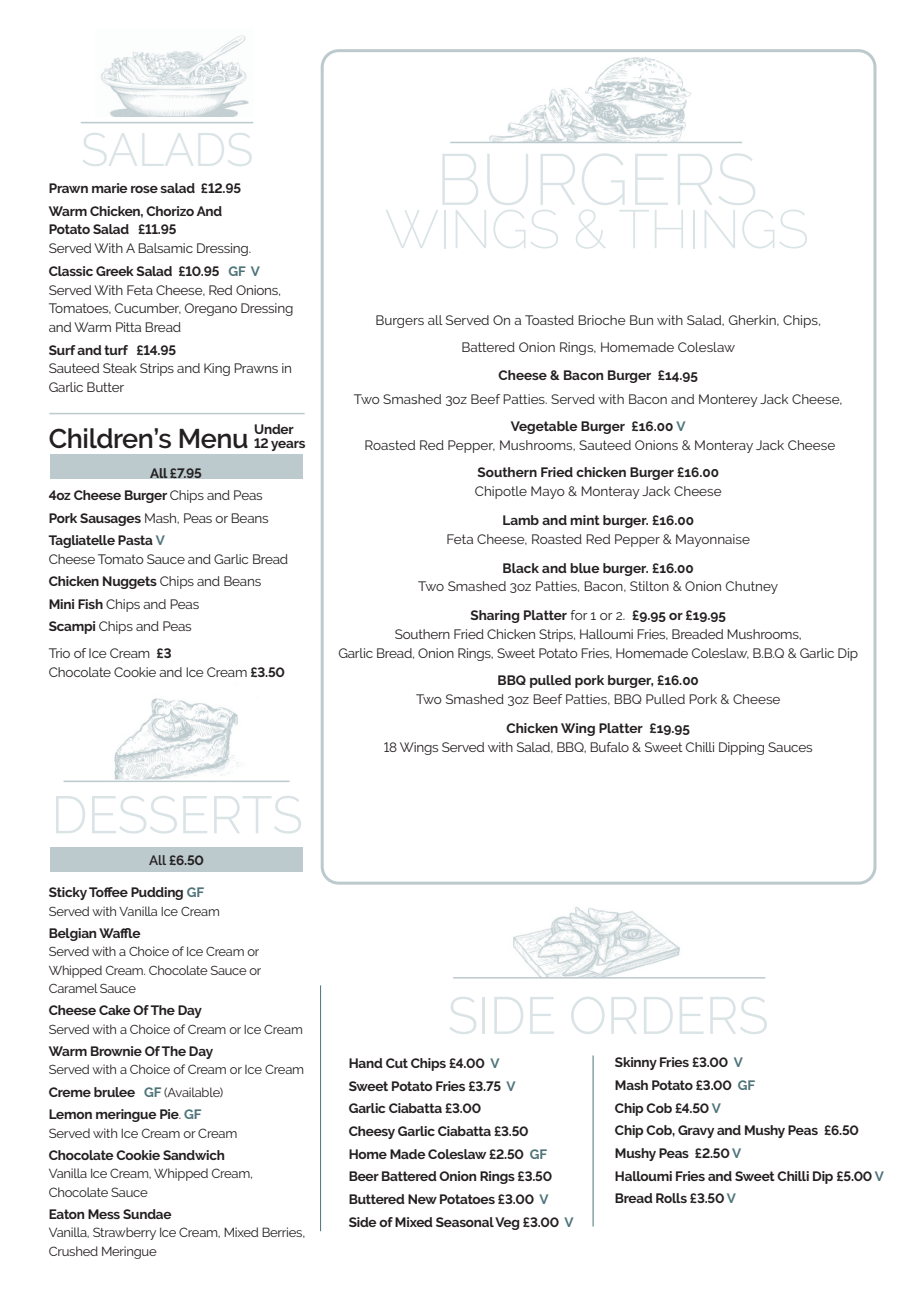
<style>
.page{position:relative;width:919px;height:1289px;background:#fff}
.page>*{position:absolute;margin:0;border:0;box-sizing:border-box;transform-origin:0 0}
.t1{font:200 72px "Raleway";letter-spacing:-.005em;color:#dae3e5}
.t2{font:200 54px "Raleway";letter-spacing:-.005em;color:#dae3e5}
.t3{font:300 52.5px "Raleway";letter-spacing:-.005em;color:#dae3e5}
.t4{font:300 52.05px "Raleway";letter-spacing:-.005em;color:#dae3e5}
.t5{font:300 46.5px "Raleway";letter-spacing:-.005em;color:#dae3e5}
.t6{font:600 27px "Raleway";letter-spacing:-.015em;color:#231f20}
.t7{font:13.5px/18.8px "Raleway";letter-spacing:-.015em;color:#231f20}
.t8{font:700 13.5px/22.6px "Raleway";letter-spacing:-.015em;color:#231f20}
.t9{font:13.05px/18.3px "Raleway";letter-spacing:-.02em;color:#231f20}
.t10{font:12.9px/18.3px "Raleway";letter-spacing:-.02em;color:#231f20}
.s1{font-weight:700}
.s2{font-weight:700;color:#4e747a}
.s3{font-weight:400}
.s4{color:#4e747a}
.s5{font-weight:600}
.s6{font-size:13.05px}
.s7{font-weight:400;font-size:12.9px}
</style>
<div class="page">
<img style="left:114px;top:698px;width:127px;height:81px">
<div style="left:51px;top:454px;width:252px;height:25px;background:#bcc9cd"></div>
<hr style="left:49px;top:413px;width:255px;height:1px;background:#bcc9cd">
<svg style="left:320px;top:49px;width:556px;height:835px"></svg>
<hr style="left:320px;top:985px;width:1px;height:246px;background:#4e747a">
<hr style="left:592px;top:1055px;width:1px;height:171px;background:#4e747a">
<img style="left:474px;top:49px;width:234px;height:93px">
<hr style="left:450px;top:142px;width:292px;height:1px;background:#bcc9cd">
<hr style="left:64px;top:780px;width:225px;height:2px;background:#bcc9cd">
<img style="left:513px;top:907px;width:167px;height:70px">
<hr style="left:453px;top:977px;width:312px;height:1px;background:#bcc9cd">
<div style="left:51px;top:846px;width:252px;height:25px;background:#bcc9cd"></div>
<img style="left:101px;top:35px;width:148px;height:81px">
<hr style="left:81px;top:122px;width:172px;height:1px;background:#bcc9cd">
<svg style="left:413px;top:400px;width:5px;height:4px"></svg>
<h3 class="t5" style="left:81px;top:122px;width:174px">SALADS</h3>
<p class="t8" style="left:49px;top:177px;width:194px">Prawn marie rose salad £12.95<br>Warm Chicken, Chorizo And</p>
<p class="t8" style="left:49px;top:218px;width:129px">Potato Salad £11.95</p>
<p class="t7" style="left:49px;top:237px;width:213px;line-height:22.6px">Served With A Balsamic Dressing.<br><span class="s1">Classic Greek Salad £10.95</span> <span class="s2">GF V</span></p>
<p class="t7" style="left:49px;top:280px;width:246px">Served With Feta Cheese, Red Onions,<br>Tomatoes, Cucumber, Oregano Dressing and Warm Pitta Bread</p>
<p class="t8" style="left:49px;top:338px;width:129px">Surf and turf £14.95</p>
<p class="t7" style="left:49px;top:359px;width:245px">Sauteed Steak Strips and King Prawns in<br>Garlic Butter</p>
<p class="t8" style="left:254px;top:422px;width:53px;line-height:13.8px">Under<br>12 years</p>
<h3 class="t6" style="left:49px;top:422px;width:201px">Children’s Menu</h3>
<p class="t8" style="left:49px;top:462px;width:221px;text-indent:101px">All £7.95<br>4oz Cheese Burger <span class="s3">Chips and Peas<br></span>Pork Sausages <span class="s3">Mash, Peas or Beans<br></span>Tagliatelle Pasta <span class="s4">V</span></p>
<p class="t7" style="left:49px;top:548px;width:241px;line-height:22.4px">Cheese Tomato Sauce and Garlic Bread<br><span class="s1">Chicken Nuggets</span> Chips and Beans<br><span class="s1">Mini Fish</span> Chips and Peas<br><span class="s1">Scampi</span> Chips and Peas</p>
<p class="t7" style="left:49px;top:643px;width:238px">Trio of Ice Cream <span class="s1">£3<br></span>Chocolate Cookie and Ice Cream <span class="s1">£3.50</span></p>
<h3 class="t3" style="left:51px;top:784px;width:253px">DESSERTS</h3>
<p class="t8" style="left:149px;top:849px;width:56px"><span class="s5">All</span> £6.50</p>
<p class="t8" style="left:49px;top:881px;width:157px">Sticky Toffee Pudding <span class="s4">GF</span></p>
<p class="t10" style="left:49px;top:902px;width:172px">Served with Vanilla Ice Cream</p>
<p class="t8" style="left:49px;top:922px;width:93px">Belgian Waffle</p>
<p class="t10" style="left:49px;top:942px;width:214px">Served with a Choice of Ice Cream or<br>Whipped Cream. Chocolate Sauce or<br>Caramel Sauce</p>
<p class="t8" style="left:49px;top:999px;width:155px">Cheese Cake Of The Day</p>
<p class="t10" style="left:49px;top:1020px;width:256px">Served with a Choice of Cream or Ice Cream</p>
<p class="t8" style="left:49px;top:1040px;width:166px">Warm Brownie Of The Day</p>
<p class="t10" style="left:49px;top:1060px;width:257px">Served with a Choice of <span class="s6">Cream or Ice Cream</span></p>
<p class="t8" style="left:49px;top:1080px;width:176px">Creme brulee <span class="s4">GF</span> <span class="s7">(Available)<br></span>Lemon meringue Pie<span class="s3">.</span> <span class="s4">GF</span></p>
<p class="t9" style="left:49px;top:1123px;width:190px">Served with Ice Cream or Cream</p>
<p class="t8" style="left:49px;top:1143px;width:178px">Chocolate Cookie Sandwich</p>
<p class="t9" style="left:49px;top:1164px;width:206px">Vanilla Ice Cream, Whipped Cream,<br>Chocolate Sauce</p>
<p class="t8" style="left:49px;top:1202px;width:124px">Eaton Mess Sundae</p>
<p class="t9" style="left:49px;top:1223px;width:258px">Vanilla, Strawberry Ice Cream, Mixed Berries,<br>Crushed Meringue</p>
<h1 class="t1" style="left:435px;top:137px;width:324px">BURGERS</h1>
<h2 class="t2" style="left:384px;top:197px;width:425px">WINGS &amp; THINGS</h2>
<p class="t7" style="left:375px;top:307px;width:447px;line-height:26.2px;text-align:center">Burgers all Served On a Toasted Brioche Bun with Salad, Gherkin, Chips,<br>Battered Onion Rings, Homemade Coleslaw</p>
<p class="t8" style="left:498px;top:364px;width:201px">Cheese &amp; Bacon Burger £14.95</p>
<p class="t7" style="left:354px;top:385px;width:490px;line-height:27.5px;text-align:center">Two Smashed 3oz Beef Patties. Served with Bacon and Monterey Jack Cheese,<br><span class="s1">Vegetable Burger £16.00</span> <span class="s2">V</span></p>
<p class="t7" style="left:364px;top:435px;width:472px">Roasted Red Pepper, Mushrooms, Sauteed Onions &amp; Monteray Jack Cheese</p>
<p class="t8" style="left:477px;top:461px;width:243px">Southern Fried chicken Burger £16.00</p>
<p class="t7" style="left:474px;top:482px;width:248px">Chipotle Mayo &amp; Monteray Jack Cheese</p>
<p class="t8" style="left:502px;top:509px;width:193px">Lamb and mint burger. £16.00</p>
<p class="t7" style="left:446px;top:529px;width:305px">Feta Cheese, Roasted Red Pepper &amp; Mayonnaise</p>
<p class="t8" style="left:502px;top:556px;width:193px">Black and blue burger. £16.00</p>
<p class="t7" style="left:418px;top:572px;width:361px;line-height:28.8px;text-align:center">Two Smashed 3oz Patties, Bacon, Stilton &amp; Onion Chutney<br><span class="s1">Sharing Platter</span> for 1 or 2. <span class="s1">£9.95 or £19.95</span></p>
<p class="t7" style="left:338px;top:624px;width:521px;text-align:center">Southern Fried Chicken Strips, Halloumi Fries, Breaded Mushrooms,<br>Garlic Bread, Onion Rings, Sweet Potato Fries, Homemade Coleslaw, B.B.Q &amp; Garlic Dip</p>
<p class="t8" style="left:497px;top:669px;width:203px">BBQ pulled pork burger, £16.00</p>
<p class="t7" style="left:416px;top:689px;width:366px">Two Smashed 3oz Beef Patties, BBQ Pulled Pork &amp; Cheese</p>
<p class="t8" style="left:506px;top:716px;width:185px">Chicken Wing Platter £19.95</p>
<p class="t7" style="left:384px;top:737px;width:430px">18 Wings Served with Salad, BBQ, Bufalo &amp; Sweet Chilli Dipping Sauces</p>
<h3 class="t4" style="left:447px;top:984px;width:322px">SIDE ORDERS</h3>
<p class="t8" style="left:349px;top:1052px;width:226px">Hand Cut Chips £4.00 <span class="s4">V<br></span>Sweet Potato Fries £3.75 <span class="s4">V<br></span>Garlic Ciabatta £3.00<br>Cheesy Garlic Ciabatta £3.50<br>Home Made Coleslaw £2.50 <span class="s4">GF<br></span>Beer Battered Onion Rings £3.50<br>Buttered New Potatoes £3.00 <span class="s4">V<br></span>Side of Mixed Seasonal Veg £3.00 <span class="s4">V</span></p>
<p class="t8" style="left:615px;top:1051px;width:270px">Skinny Fries £3.00 <span class="s4">V<br></span>Mash Potato £3.00 <span class="s4">GF<br></span>Chip Cob £4.50 <span class="s4">V<br></span>Chip Cob, Gravy and Mushy Peas £6.50<br>Mushy Peas £2.50 <span class="s4">V<br></span>Halloumi Fries and Sweet Chilli Dip £5.00 <span class="s4">V<br></span>Bread Rolls £3.50 <span class="s4">V</span></p>
</div>
